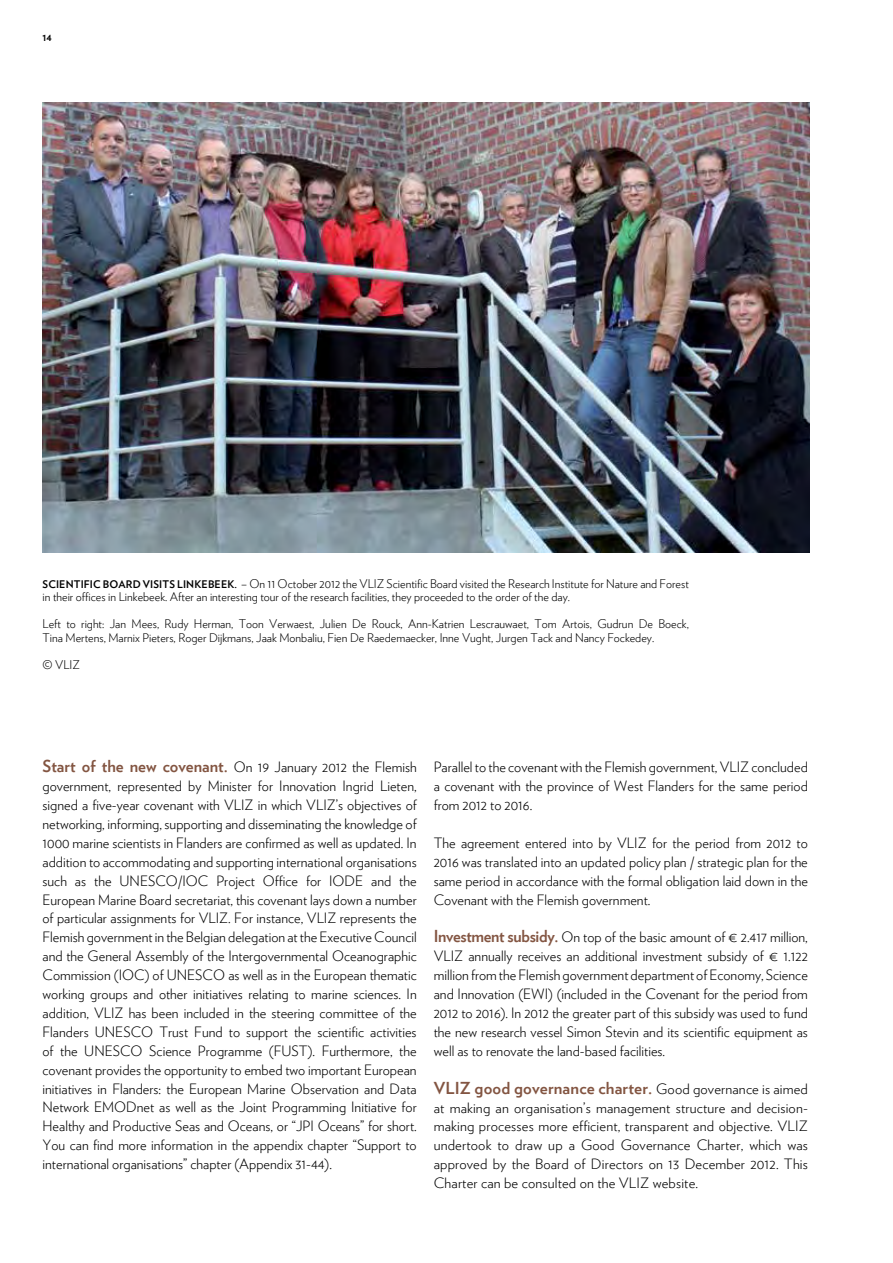
<style>
.page{position:relative;width:893px;height:1263px;background:#fff}
.page>*{position:absolute;margin:0;border:0;box-sizing:border-box;transform-origin:0 0}
.t1{font:700 16.5px "Verlag";color:#835542}
.t2{font:300 14.25px/18.9px "Verlag";color:#000;text-align:justify}
.t3{font:300 12px/13.5px "Verlag";color:#000}
.t4{font:700 10.5px "Verlag";color:#000}
.s1{font-weight:700;font-size:10.5px}
.s2{font-weight:700;font-size:16.5px;color:#835542}
.s3{font-weight:300;font-size:14.25px;color:#000}
</style>
<div class="page">
<img style="left:43px;top:102px;width:766px;height:451px">
<p class="t4" style="left:43px;top:29px;width:11px">14</p>
<p class="t3" style="left:43px;top:576px;width:648px"><span class="s1">Scientific Board visits Linkebeek.</span> – On 11 October 2012 the VLIZ Scientific Board visited the Research Institute for Nature and Forest in their offices in Linkebeek. After an interesting tour of the research facilities, they proceeded to the order of the day.</p>
<p class="t3" style="left:43px;top:617px;width:648px">Left to right: Jan Mees, Rudy Herman, Toon Verwaest, Julien De Rouck, Ann-Katrien Lescrauwaet, Tom Artois, Gudrun De Boeck,<br>Tina Mertens, Marnix Pieters, Roger Dijkmans, Jaak Monbaliu, Fien De Raedemaecker, Inne Vught, Jurgen Tack and Nancy Fockedey.</p>
<p class="t3" style="left:43px;top:657px;width:39px">© VLIZ</p>
<p class="t2" style="left:43px;top:757px;width:376px"><span class="s2">Start of the new covenant.</span> On 19 January 2012 the Flemish government, represented by Minister for Innovation Ingrid Lieten, signed a five-year covenant with VLIZ in which VLIZ’s objectives of networking, informing, supporting and disseminating the knowledge of 1000 marine scientists in Flanders are confirmed as well as updated. In addition to accommodating and supporting international organisations such as the UNESCO/IOC Project Office for IODE and the European Marine Board secretariat, this covenant lays down a number of particular assignments for VLIZ. For instance, VLIZ represents the Flemish government in the Belgian delegation at the Executive Council and the General Assembly of the Intergovernmental Oceanographic Commission (IOC) of UNESCO as well as in the European thematic working groups and other initiatives relating to marine sciences. In addition, VLIZ has been included in the steering committee of the Flanders UNESCO Trust Fund to support the scientific activities of the UNESCO Science Programme (FUST). Furthermore, the covenant provides the opportunity to embed two important European initiatives in Flanders: the European Marine Observation and Data Network EMODnet as well as the Joint Programming Initiative for Healthy and Productive Seas and Oceans, or “JPI Oceans” for short.<br>You can find more information in the appendix chapter “Support to international organisations” chapter (Appendix 31-44).</p>
<p class="t2" style="left:434px;top:757px;width:376px">Parallel to the covenant with the Flemish government, VLIZ concluded a covenant with the province of West Flanders for the same period from 2012 to 2016.</p>
<p class="t2" style="left:434px;top:832px;width:376px">The agreement entered into by VLIZ for the period from 2012 to 2016 was translated into an updated policy plan / strategic plan for the same period in accordance with the formal obligation laid down in the Covenant with the Flemish government.</p>
<p class="t2" style="left:434px;top:927px;width:376px"><span class="s2">Investment subsidy.</span> On top of the basic amount of € 2.417 million, VLIZ annually receives an additional investment subsidy of € 1.122 million from the Flemish government department of Economy, Science and Innovation (EWI) (included in the Covenant for the period from 2012 to 2016). In 2012 the greater part of this subsidy was used to fund the new research vessel Simon Stevin and its scientific equipment as well as to renovate the land-based facilities.</p>
<p class="t1" style="left:434px;top:1075px;width:376px">VLI Z good governance charter. <span class="s3">Good governance is aimed</span></p>
<p class="t2" style="left:434px;top:1097px;width:376px">at making an organisation’s management structure and decision&shy;making processes more efficient, transparent and objective. VLIZ undertook to draw up a Good Governance Charter, which was approved by the Board of Directors on 13 December 2012. This Charter can be consulted on the VLIZ website.</p>
</div>
